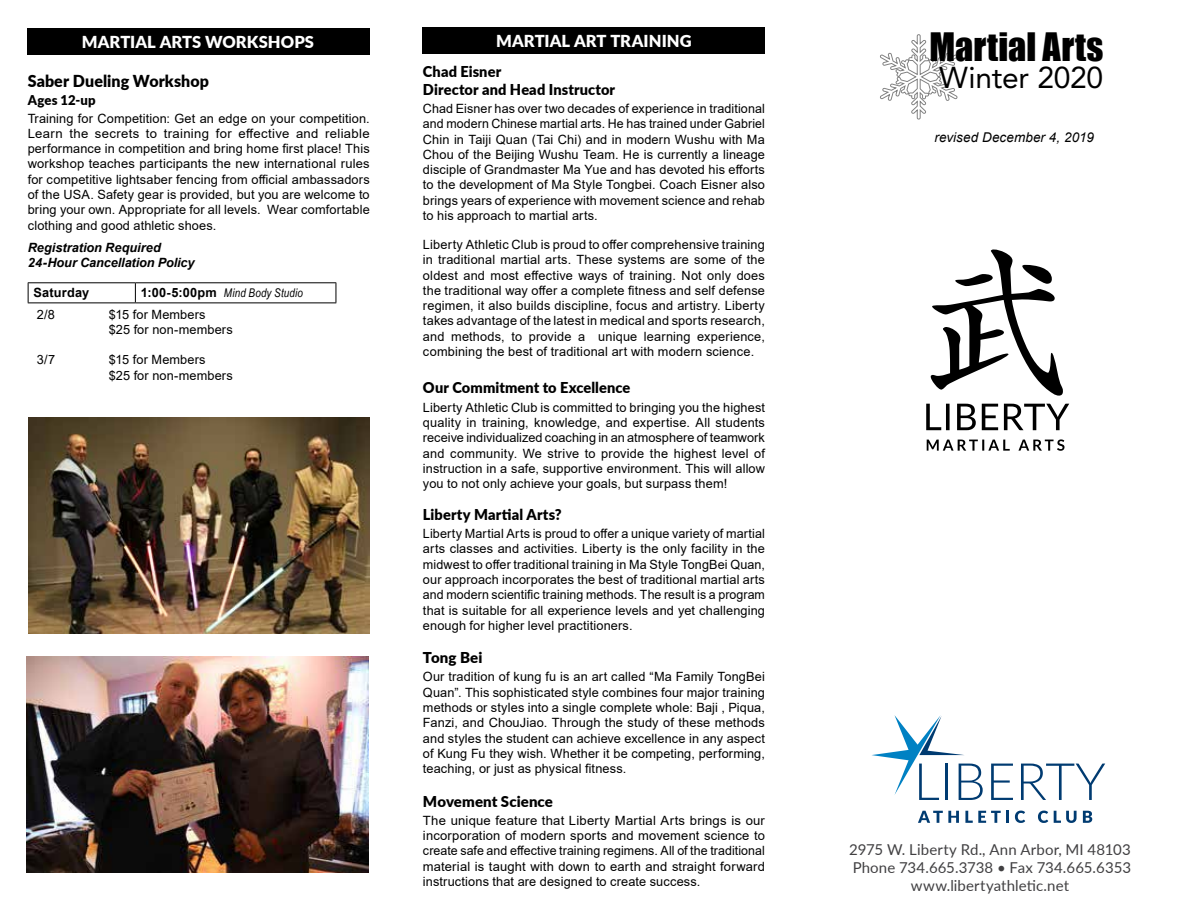
<style>
.page{position:relative;width:1188px;height:918px;background:#fff}
.page>*{position:absolute;margin:0;border:0;box-sizing:border-box;transform-origin:0 0}
.t1{font:36px "Impact";letter-spacing:.01em;color:#000}
.t2{font:30px "Avenir LT Std";letter-spacing:-.01em;color:#000}
.t3{font:900 16.5px "Lato";letter-spacing:.005em;color:#fff}
.t4{font:900 16.5px "Lato";letter-spacing:.005em;color:#000}
.t5{font:900 15px/18px "Lato";letter-spacing:.01em;color:#000}
.t6{font:15px/18px "Lato";letter-spacing:.005em;color:#414042;text-align:center}
.t7{font:italic 13.5px "Arial";letter-spacing:.005em;color:#000}
.t8{font:900 13.5px "Lato";letter-spacing:.01em;color:#000}
.t9{font:12.75px/15.3px "Arial";letter-spacing:.01em;color:#000;text-align:justify}
.t10{font:italic 700 12.75px/15.3px "Arial";letter-spacing:-.005em;color:#000}
.t11{font:700 12.75px "Arial";letter-spacing:.015em;color:#000}
.t12{font:italic 12px "Arial Narrow";letter-spacing:.015em;color:#000}
.s1{font-family:"Arial";font-weight:700;font-style:normal;font-size:12.75px}
</style>
<div class="page">
<svg style="left:28px;top:283px;width:1px;height:20px"></svg>
<hr style="left:28px;top:282px;width:107px;height:1px;background:#000">
<hr style="left:28px;top:303px;width:107px;height:1px;background:#000">
<svg style="left:135px;top:283px;width:1px;height:20px"></svg>
<svg style="left:336px;top:283px;width:1px;height:20px"></svg>
<hr style="left:135px;top:282px;width:201px;height:1px;background:#000">
<hr style="left:135px;top:303px;width:201px;height:1px;background:#000">
<div style="left:27px;top:28px;width:342px;height:27px;background:#000"></div>
<svg style="left:872px;top:715px;width:111px;height:85px"></svg>
<svg style="left:991px;top:764px;width:22px;height:36px"></svg>
<svg style="left:1021px;top:764px;width:84px;height:36px"></svg>
<svg style="left:918px;top:811px;width:41px;height:12px"></svg>
<svg style="left:965px;top:811px;width:44px;height:12px"></svg>
<svg style="left:1015px;top:811px;width:10px;height:12px"></svg>
<svg style="left:1038px;top:811px;width:10px;height:12px"></svg>
<svg style="left:1054px;top:811px;width:23px;height:12px"></svg>
<svg style="left:1083px;top:811px;width:9px;height:12px"></svg>
<img style="left:27px;top:657px;width:342px;height:216px">
<img style="left:28px;top:418px;width:342px;height:216px">
<svg style="left:880px;top:34px;width:78px;height:86px"></svg>
<svg style="left:931px;top:249px;width:132px;height:147px"></svg>
<div style="left:423px;top:27px;width:342px;height:27px;background:#000"></div>
<svg style="left:926px;top:404px;width:143px;height:26px"></svg>
<svg style="left:927px;top:439px;width:138px;height:12px"></svg>
<p class="t3" style="left:82px;top:30px;width:234px">MARTIAL ARTS WORKSHOPS</p>
<p class="t4" style="left:28px;top:68px;width:183px">Saber Dueling Workshop</p>
<p class="t8" style="left:28px;top:89px;width:69px">Ages 12-up</p>
<p class="t9" style="left:28px;top:110px;width:344px">Training for Competition: Get an edge on your competition.<br>Learn the secrets to training for effective and reliable performance in competition and bring home first place! This workshop teaches participants the new international rules for competitive lightsaber fencing from official ambassadors of the USA. Safety gear is provided, but you are welcome to bring your own. Appropriate for all levels. Wear comfortable clothing and good athletic shoes.</p>
<p class="t10" style="left:28px;top:240px;width:168px">Registration Required<br>24-Hour Cancellation Policy</p>
<p class="t11" style="left:34px;top:284px;width:57px">Saturday</p>
<p class="t12" style="left:141px;top:285px;width:164px"><span class="s1">1:00-5:00pm</span> Mind Body Studio</p>
<p class="t9" style="left:37px;top:306px;width:20px">2/8</p>
<p class="t9" style="left:109px;top:306px;width:126px">$15 for Members<br>$25 for non-members</p>
<p class="t9" style="left:37px;top:352px;width:20px">3/7</p>
<p class="t9" style="left:109px;top:352px;width:126px">$15 for Members<br>$25 for non-members</p>
<p class="t3" style="left:496px;top:29px;width:197px">MARTIAL ART TRAINING</p>
<p class="t5" style="left:423px;top:62px;width:194px">Chad Eisner<br>Director and Head Instructor</p>
<p class="t9" style="left:423px;top:101px;width:344px">Chad Eisner has over two decades of experience in traditional and modern Chinese martial arts. He has trained under Gabriel Chin in Taiji Quan (Tai Chi) and in modern Wushu with Ma Chou of the Beijing Wushu Team. He is currently a lineage disciple of Grandmaster Ma Yue and has devoted his efforts to the development of Ma Style Tongbei. Coach Eisner also brings years of experience with movement science and rehab to his approach to martial arts.</p>
<p class="t9" style="left:423px;top:237px;width:344px">Liberty Athletic Club is proud to offer comprehensive training in traditional martial arts. These systems are some of the oldest and most effective ways of training. Not only does the traditional way offer a complete fitness and self defense regimen, it also builds discipline, focus and artistry. Liberty takes advantage of the latest in medical and sports research, and methods, to provide a unique learning experience, combining the best of traditional art with modern science.</p>
<p class="t5" style="left:423px;top:378px;width:209px">Our Commitment to Excellence</p>
<p class="t9" style="left:423px;top:400px;width:344px">Liberty Athletic Club is committed to bringing you the highest quality in training, knowledge, and expertise. All students receive individualized coaching in an atmosphere of teamwork and community. We strive to provide the highest level of instruction in a safe, supportive environment. This will allow you to not only achieve your goals, but surpass them!</p>
<p class="t5" style="left:423px;top:505px;width:140px">Liberty Martial Arts?</p>
<p class="t9" style="left:423px;top:526px;width:344px">Liberty Martial Arts is proud to offer a unique variety of martial arts classes and activities. Liberty is the only facility in the midwest to offer traditional training in Ma Style TongBei Quan, our approach incorporates the best of traditional martial arts and modern scientific training methods. The result is a program that is suitable for all experience levels and yet challenging enough for higher level practitioners.</p>
<p class="t5" style="left:423px;top:648px;width:61px">Tong Bei</p>
<p class="t9" style="left:423px;top:669px;width:344px">Our tradition of kung fu is an art called “Ma Family TongBei Quan”. This sophisticated style combines four major training methods or styles into a single complete whole: Baji , Piqua, Fanzi, and ChouJiao. Through the study of these methods and styles the student can achieve excellence in any aspect of Kung Fu they wish. Whether it be competing, performing, teaching, or just as physical fitness.</p>
<p class="t5" style="left:423px;top:791px;width:131px">Movement Science</p>
<p class="t9" style="left:423px;top:813px;width:343px">The unique feature that Liberty Martial Arts brings is our incorporation of modern sports and movement science to create safe and effective training regimens. All of the traditional material is taught with down to earth and straight forward instructions that are designed to create success.</p>
<h1 class="t1" style="left:930px;top:19px;width:175px">Martial Arts</h1>
<h2 class="t2" style="left:939px;top:60px;width:166px">Winter 2020</h2>
<p class="t7" style="left:934px;top:129px;width:161px">revised December 4, 2019</p>
<p class="t6" style="left:849px;top:840px;width:283px">2975 W. Liberty Rd., Ann Arbor, MI 48103<br>Phone 734.665.3738 • Fax 734.665.6353 www.libertyathletic.net</p>
</div>
